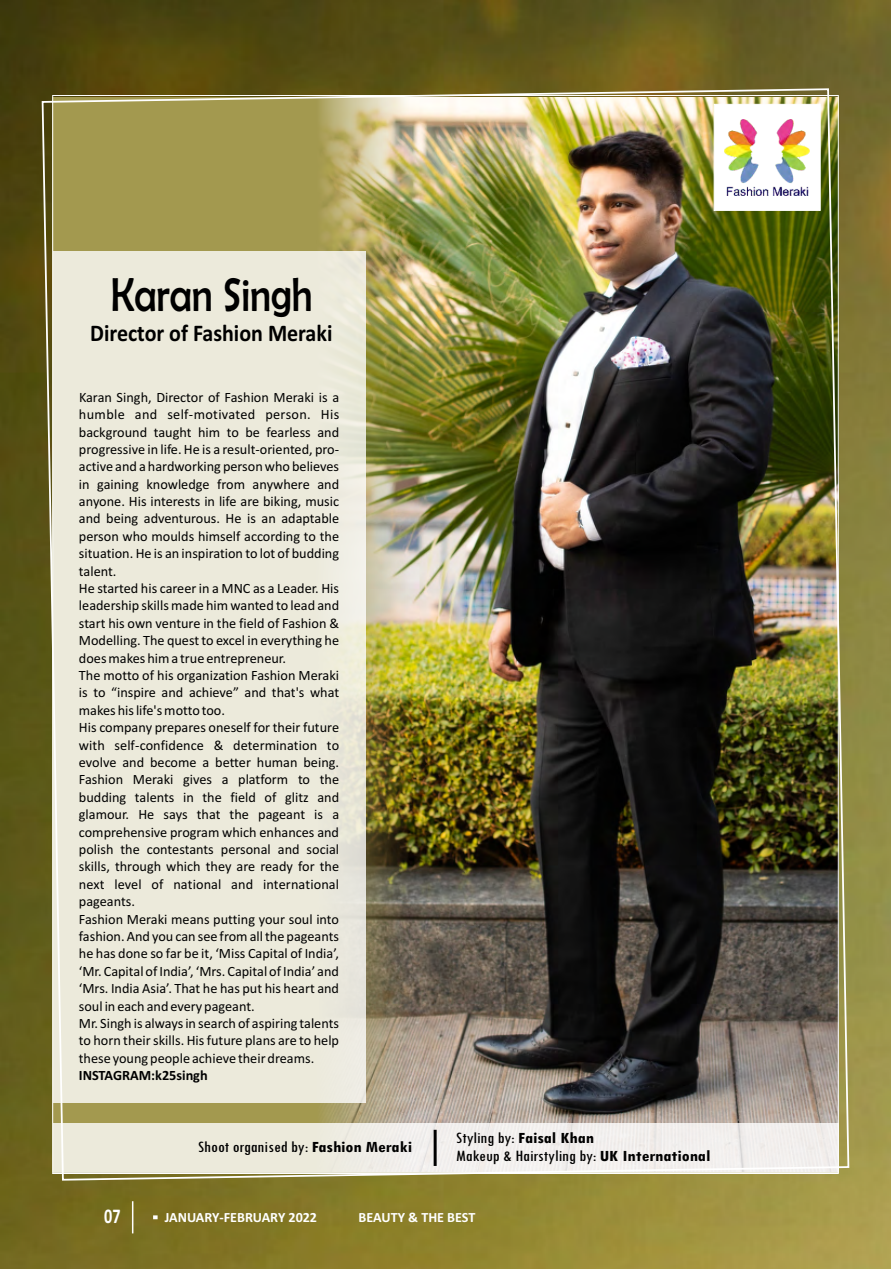
<style>
.page{position:relative;width:891px;height:1269px;background:#fff}
.page>*{position:absolute;margin:0;border:0;box-sizing:border-box;transform-origin:0 0}
.t1{font:48px "Berlin Sans FB";color:#000;scale:.83 1}
.t2{font:700 24px "Calibri";color:#000;scale:.92 1}
.t3{font:700 21px "Calibri";color:#fff;scale:.77 1}
.t4{font:condensed 16.5px/17.7px "Tw Cen";color:#000;scale:1.14 1}
.t5{font:14.25px/17.4px "Calibri";color:#000}
.t6{font:700 14.1px "Calibri";color:#fff}
.s1{font-weight:700}
</style>
<div class="page">
<img style="left:0;top:0;width:891px;height:1269px">
<svg style="left:153px;top:1215px;width:5px;height:4px"></svg>
<hr style="left:132px;top:1201px;width:1px;height:32px;background:#fff">
<img style="left:41px;top:87px;width:809px;height:1095px">
<div style="left:53px;top:1123px;width:785px;height:49px;background:#fff;opacity:.8"></div>
<hr style="left:434px;top:1130px;width:3px;height:36px;background:#000">
<div style="left:714px;top:104px;width:107px;height:107px;background:#fff;border:1px solid #fff"></div>
<img style="left:725px;top:119px;width:85px;height:76px">
<p class="t1" style="left:111px;top:268px;width:245px">Karan Singh</p>
<p class="t2" style="left:90px;top:323px;width:265px">Director of Fashion Meraki</p>
<p class="t5" style="left:79px;top:389px;width:262px">Karan Singh, Director of Fashion Meraki is a humble and self-motivated person. His background taught him to be fearless and progressive in life. He is a result-oriented, pro&shy;active and a hardworking person who believes in gaining knowledge from anywhere and anyone. His interests in life are biking, music and being adventurous. He is an adaptable person who moulds himself according to the situation. He is an inspiration to lot of budding talent.<br>He started his career in a MNC as a Leader. His leadership skills made him wanted to lead and start his own venture in the field of Fashion &amp; Modelling. The quest to excel in everything he does makes him a true entrepreneur.<br>The motto of his organization Fashion Meraki is to “inspire and achieve” and that's what makes his life's motto too.<br>His company prepares oneself for their future with self-confidence &amp; determination to evolve and become a better human being.<br>Fashion Meraki gives a platform to the budding talents in the field of glitz and glamour. He says that the pageant is a comprehensive program which enhances and polish the contestants personal and social skills, through which they are ready for the next level of national and international pageants.<br>Fashion Meraki means putting your soul into fashion. And you can see from all the pageants he has done so far be it, ‘Miss Capital of India’, ‘Mr. Capital of India’, ‘Mrs. Capital of India’ and ‘Mrs. India Asia’. That he has put his heart and soul in each and every pageant.<br>Mr. Singh is always in search of aspiring talents to horn their skills. His future plans are to help these young people achieve their dreams.<br><span class="s1">INSTAGRAM:k25singh</span></p>
<p class="t4" style="left:198px;top:1139px;width:189px">Shoot organised by: <span class="s1">Fashion Meraki</span></p>
<p class="t4" style="left:456px;top:1130px;width:224px">Styling by: <span class="s1">Faisal Khan<br></span>Makeup &amp; Hairstyling by: <span class="s1">UK International</span></p>
<p class="t3" style="left:104px;top:1208px;width:23px">07</p>
<p class="t6" style="left:165px;top:1211px;width:154px">JANUARY-FEBRUARY 2022</p>
<p class="t6" style="left:359px;top:1211px;width:118px">BEAUTY &amp; THE BEST</p>
</div>
